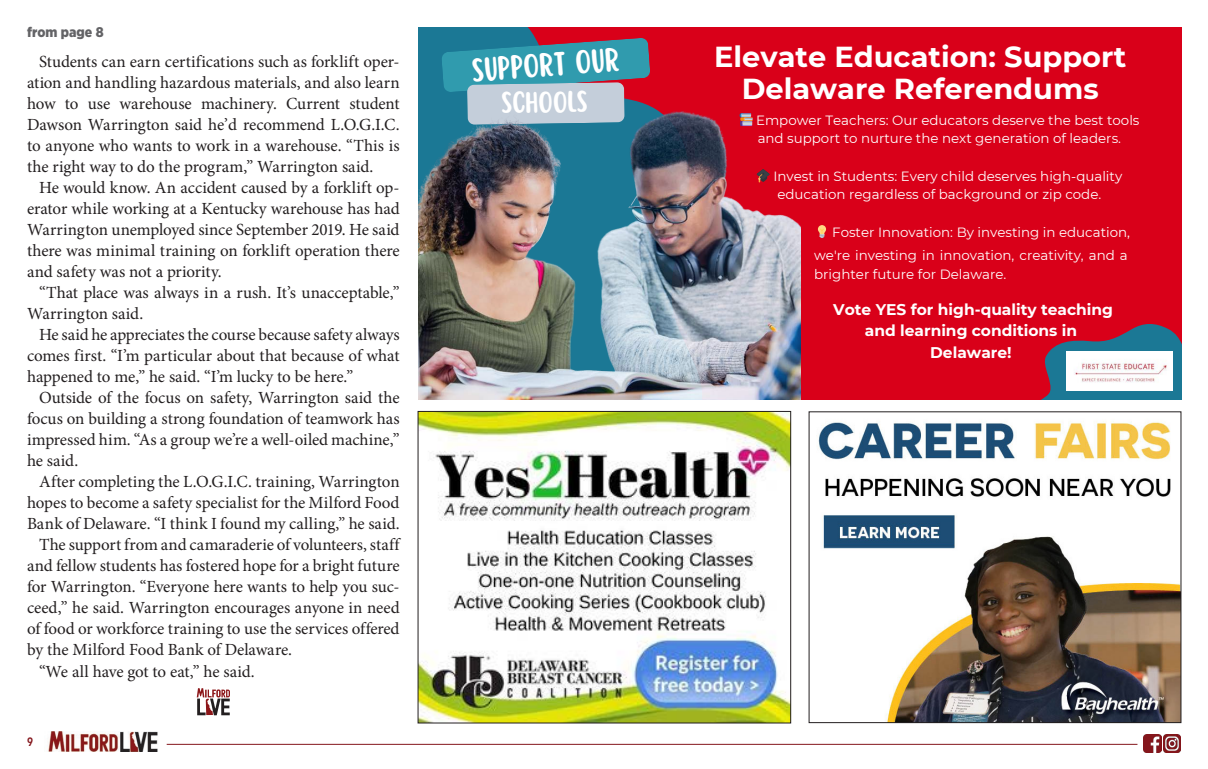
<style>
.page{position:relative;width:1208px;height:769px;background:#fff}
.page>*{position:absolute;margin:0;border:0;box-sizing:border-box;transform-origin:0 0}
.t1{font:29.4px "Scripter";color:#fff}
.t2{font:700 28.8px/31.7px "Montserrat";color:#fff;text-align:center}
.t3{font:26.7px "Scripter";color:#fff}
.body_copy{font:17px/21px "Minion Pro";letter-spacing:-.005em;color:#231f20;text-align:justify}
.t4{font:700 15.4px/21.5px "Montserrat";color:#fff;text-align:center}
.t5{font:900 14px "Gotham Narrow";letter-spacing:.005em;color:#636366}
.t6{font:13.4px/18.7px "Montserrat";color:#fff}
.t7{font:600 12px "Avenir Next Condensed";color:#84161c}
</style>
<div class="page">
<img style="left:48px;top:731px;width:110px;height:19px">
<hr style="left:167px;top:743px;width:970px;height:1px;background:#84161c">
<img style="left:1143px;top:734px;width:18px;height:18px">
<img style="left:1163px;top:734px;width:17px;height:18px">
<svg style="left:197px;top:688px;width:33px;height:26px"></svg>
<img style="left:818px;top:421px;width:361px;height:299px">
<div style="left:808px;top:411px;width:373px;height:311px;border:1px solid #231f20"></div>
<div style="left:418px;top:27px;width:763px;height:372px;background:#d90019"></div>
<svg style="left:1042px;top:324px;width:139px;height:75px"></svg>
<div style="left:418px;top:27px;width:117px;height:38px;background:#1b7895"></div>
<svg style="left:441px;top:38px;width:209px;height:27px;background:#39879d"></svg>
<img style="left:418px;top:65px;width:382px;height:334px">
<img style="left:1066px;top:352px;width:106px;height:38px">
<img style="left:419px;top:413px;width:370px;height:308px">
<div style="left:417px;top:411px;width:374px;height:312px;border:1px solid #231f20"></div>
<svg style="left:739px;top:113px;width:13px;height:13px"></svg>
<svg style="left:756px;top:169px;width:13px;height:13px"></svg>
<p class="t5" style="left:27px;top:23px;width:78px">from page 8</p>
<p class="body_copy" style="left:27px;top:51px;width:374px;text-indent:12px">Students can earn certifications such as forklift oper&shy;ation and handling hazardous materials, and also learn how to use warehouse machinery. Current student Dawson Warrington said he’d recommend L.O.G.I.C. to anyone who wants to work in a warehouse. “This is the right way to do the program,” Warrington said.</p>
<p class="body_copy" style="left:27px;top:177px;width:374px;text-indent:12px">He would know. An accident caused by a forklift op&shy;erator while working at a Kentucky warehouse has had Warrington unemployed since September 2019. He said there was minimal training on forklift operation there and safety was not a priority.</p>
<p class="body_copy" style="left:27px;top:282px;width:374px;text-indent:12px">“That place was always in a rush. It’s unacceptable,”<br>Warrington said.</p>
<p class="body_copy" style="left:27px;top:324px;width:374px;text-indent:12px">He said he appreciates the course because safety always comes first. “I’m particular about that because of what happened to me,” he said. “I’m lucky to be here.”</p>
<p class="body_copy" style="left:27px;top:387px;width:374px;text-indent:12px">Outside of the focus on safety, Warrington said the focus on building a strong foundation of teamwork has impressed him. “As a group we’re a well-oiled machine,” he said.</p>
<p class="body_copy" style="left:27px;top:471px;width:374px;text-indent:12px">After completing the L.O.G.I.C. training, Warrington hopes to become a safety specialist for the Milford Food Bank of Delaware. “I think I found my calling,” he said.</p>
<p class="body_copy" style="left:27px;top:534px;width:374px;text-indent:12px">The support from and camaraderie of volunteers, staff and fellow students has fostered hope for a bright future for Warrington. “Everyone here wants to help you suc&shy;ceed,” he said. Warrington encourages anyone in need of food or workforce training to use the services offered by the Milford Food Bank of Delaware.</p>
<p class="body_copy" style="left:39px;top:660px;width:217px">“We all have got to eat,” he said.</p>
<p class="t7" style="left:27px;top:730px;width:7px">9</p>
<p class="t1" style="left:471px;top:53px;width:149px;rotate:-4deg">SUPPORT OUR</p>
<p class="t3" style="left:501px;top:87px;width:88px;rotate:-1deg">SCHOOLS</p>
<p class="t2" style="left:714px;top:40px;width:413px">Elevate Education: Support<br>Delaware Referendums</p>
<p class="t6" style="left:756px;top:110px;width:385px">Empower Teachers: Our educators deserve the best tools and support to nurture the next generation of leaders.</p>
<p class="t6" style="left:773px;top:166px;width:350px">Invest in Students: Every child deserves high-quality education regardless of background or zip code.</p>
<p class="t6" style="left:832px;top:222px;width:299px">Foster Innovation: By investing in education,</p>
<p class="t6" style="left:814px;top:245px;width:315px">we're investing in innovation, creativity, and a brighter future for Delaware.</p>
<p class="t4" style="left:833px;top:297px;width:281px">Vote YES for high-quality teaching and learning conditions in<br>Delaware!</p>
</div>
